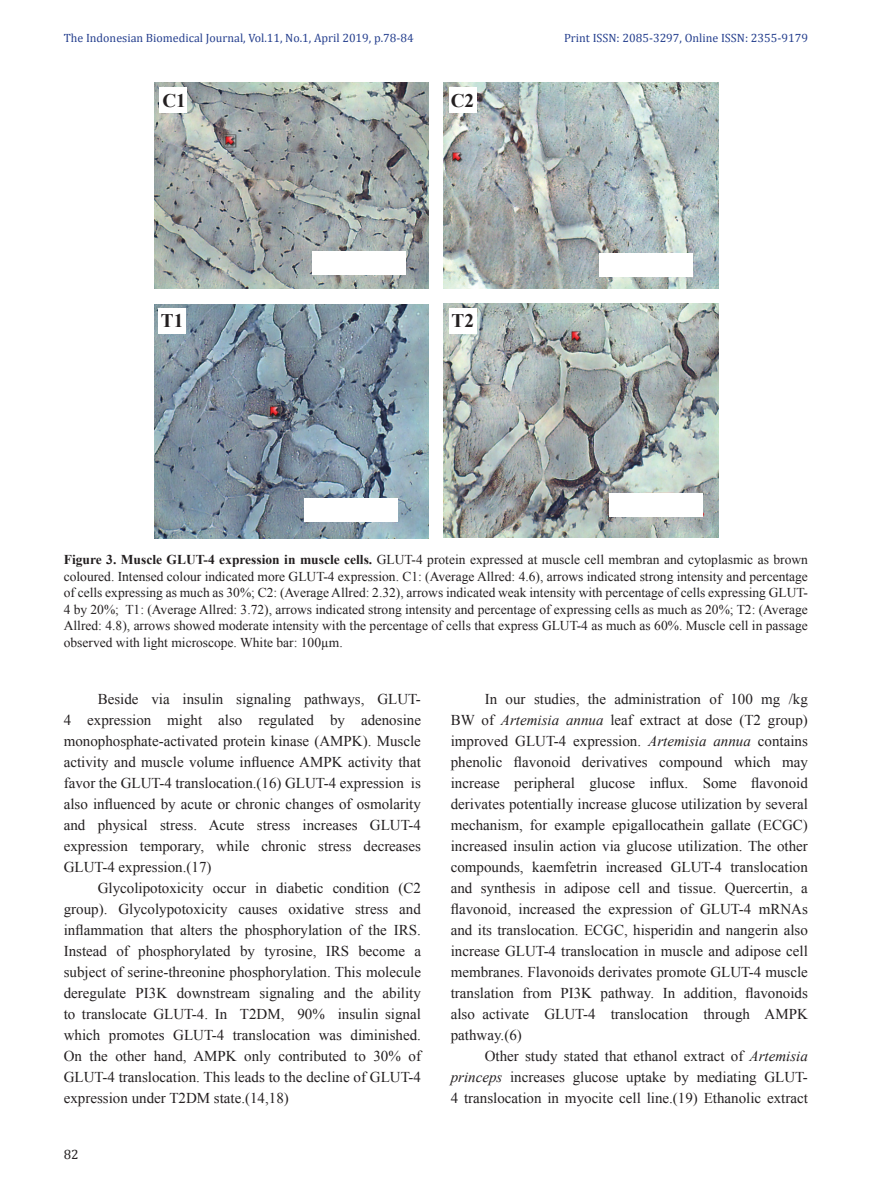
<style>
.page{position:relative;width:893px;height:1191px;background:#fff}
.page>*{position:absolute;margin:0;border:0;box-sizing:border-box;transform-origin:0 0}
.t1{font:700 19.2px "Times New Roman";color:#231f20}
.t2{font:15px/21px "Times New Roman";color:#231f20;text-align:justify}
.t3{font:13.5px/16.5px "Times New Roman";color:#231f20;text-align:justify}
.t4{font:13.5px "Cambria";color:#231f20}
.t5{font:12px "Cambria";color:#253f8e}
.s1{font-weight:700}
.s2{font-style:italic}
</style>
<div class="page">
<img style="left:154px;top:304px;width:275px;height:234px">
<img style="left:444px;top:303px;width:274px;height:235px">
<img style="left:154px;top:83px;width:275px;height:206px">
<img style="left:155px;top:246px;width:58px;height:37px">
<img style="left:444px;top:83px;width:274px;height:206px">
<img style="left:444px;top:246px;width:58px;height:37px">
<img style="left:155px;top:495px;width:58px;height:37px">
<img style="left:444px;top:493px;width:58px;height:37px">
<div style="left:160px;top:88px;width:27px;height:25px;background:#fff"></div>
<div style="left:449px;top:88px;width:27px;height:25px;background:#fff"></div>
<div style="left:158px;top:308px;width:28px;height:25px;background:#fff"></div>
<div style="left:449px;top:308px;width:27px;height:25px;background:#fff"></div>
<div style="left:610px;top:493px;width:93px;height:23px;background:#fff"></div>
<div style="left:305px;top:498px;width:93px;height:23px;background:#fff"></div>
<div style="left:312px;top:251px;width:93px;height:23px;background:#fff"></div>
<div style="left:599px;top:254px;width:94px;height:23px;background:#fff"></div>
<p class="t5" style="left:64px;top:31px;width:351px">The Indonesian Biomedical Journal, Vol.11, No.1, April 2019, p.78-84</p>
<p class="t5" style="left:564px;top:31px;width:245px">Print ISSN: 2085-3297, Online ISSN: 2355-9179</p>
<p class="t1" style="left:162px;top:86px;width:25px">C1</p>
<p class="t1" style="left:451px;top:86px;width:25px">C2</p>
<p class="t1" style="left:161px;top:307px;width:24px">T1</p>
<p class="t1" style="left:452px;top:307px;width:24px">T2</p>
<p class="t3" style="left:64px;top:551px;width:746px"><span class="s1">Figure 3. Muscle GLUT-4 expression in muscle cells.</span> GLUT-4 protein expressed at muscle cell membran and cytoplasmic as brown coloured. Intensed colour indicated more GLUT-4 expression. C1: (Average Allred: 4.6), arrows indicated strong intensity and percentage of cells expressing as much as 30%; C2: (Average Allred: 2.32), arrows indicated weak intensity with percentage of cells expressing GLUT-4 by 20%; T1: (Average Allred: 3.72), arrows indicated strong intensity and percentage of expressing cells as much as 20%; T2: (Average Allred: 4.8), arrows showed moderate intensity with the percentage of cells that express GLUT-4 as much as 60%. Muscle cell in passage observed with light microscope. White bar: 100µm.</p>
<p class="t2" style="left:64px;top:687px;width:359px;text-indent:34px">Beside via insulin signaling pathways, GLUT-4 expression might also regulated by adenosine monophosphate-activated protein kinase (AMPK). Muscle activity and muscle volume influence AMPK activity that favor the GLUT-4 translocation.(16) GLUT-4 expression is also influenced by acute or chronic changes of osmolarity and physical stress. Acute stress increases GLUT-4 expression temporary, while chronic stress decreases GLUT-4 expression.(17)</p>
<p class="t2" style="left:64px;top:876px;width:359px;text-indent:34px">Glycolipotoxicity occur in diabetic condition (C2 group). Glycolypotoxicity causes oxidative stress and inflammation that alters the phosphorylation of the IRS.<br>Instead of phosphorylated by tyrosine, IRS become a subject of serine-threonine phosphorylation. This molecule deregulate PI3K downstream signaling and the ability to translocate GLUT-4. In T2DM, 90% insulin signal which promotes GLUT-4 translocation was diminished.<br>On the other hand, AMPK only contributed to 30% of GLUT-4 translocation. This leads to the decline of GLUT-4 expression under T2DM state.(14,18)</p>
<p class="t4" style="left:64px;top:1146px;width:16px">82</p>
<p class="t2" style="left:451px;top:687px;width:359px;text-indent:34px">In our studies, the administration of 100 mg /kg BW of <span class="s2">Artemisia annua</span> leaf extract at dose (T2 group) improved GLUT-4 expression. <span class="s2">Artemisia annua</span> contains phenolic flavonoid derivatives compound which may increase peripheral glucose influx. Some flavonoid derivates potentially increase glucose utilization by several mechanism, for example epigallocathein gallate (ECGC) increased insulin action via glucose utilization. The other compounds, kaemfetrin increased GLUT-4 translocation and synthesis in adipose cell and tissue. Quercertin, a flavonoid, increased the expression of GLUT-4 mRNAs and its translocation. ECGC, hisperidin and nangerin also increase GLUT-4 translocation in muscle and adipose cell membranes. Flavonoids derivates promote GLUT-4 muscle translation from PI3K pathway. In addition, flavonoids also activate GLUT-4 translocation through AMPK pathway.(6)</p>
<p class="t2" style="left:451px;top:1044px;width:359px;text-indent:34px">Other study stated that ethanol extract of <span class="s2">Artemisia princeps</span> increases glucose uptake by mediating GLUT-4 translocation in myocite cell line.(19) Ethanolic extract</p>
</div>
